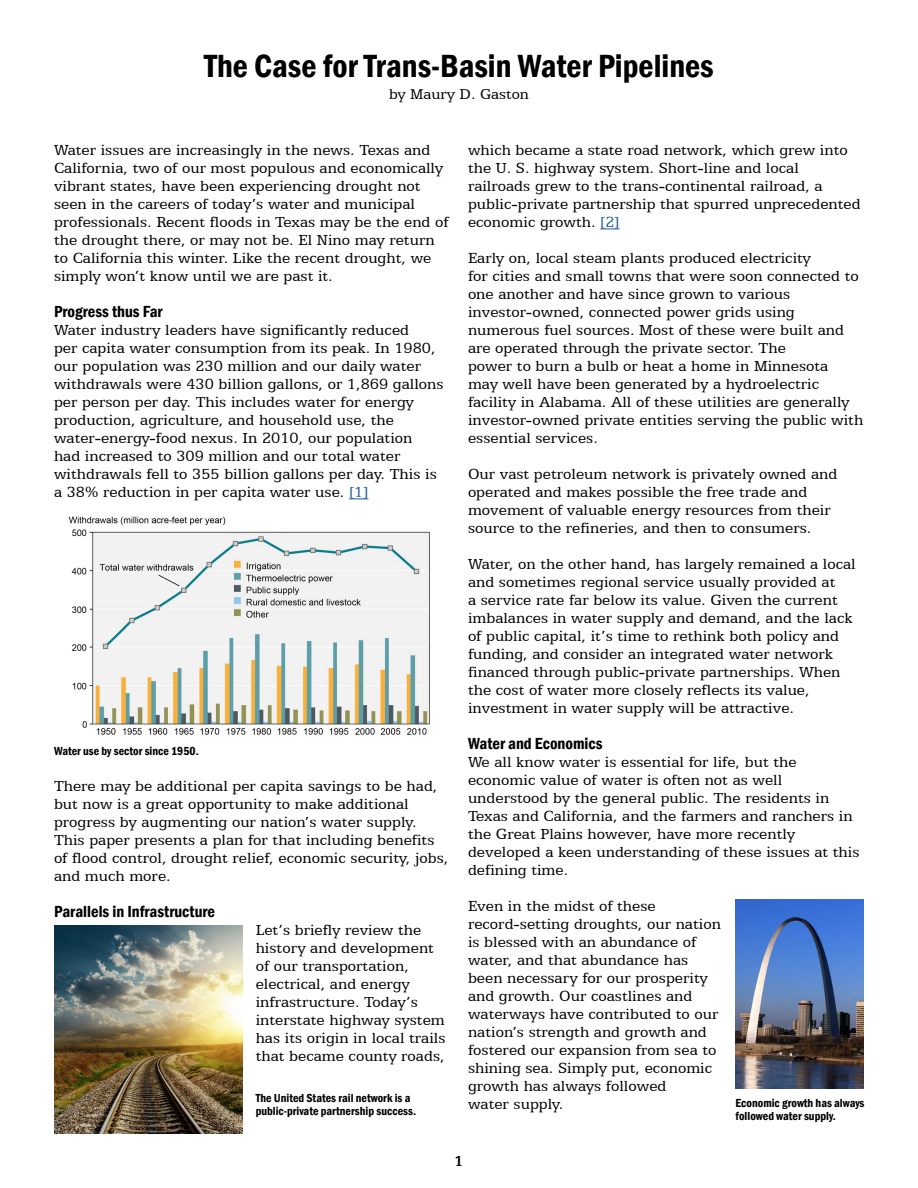
<style>
.page{position:relative;width:918px;height:1188px;background:#fff}
.page>*{position:absolute;margin:0;border:0;box-sizing:border-box;transform-origin:0 0}
.t1{font:600 condensed 33px "Franklin Gothic";color:#000}
.t2{font:16.5px/18px "Egyptian 505 BT";color:#000}
.t3{font:600 condensed 16.5px "Franklin Gothic";color:#000}
.t4{font:700 16.5px "Egyptian 505 BT";color:#000}
.t5{font:16.2px "Egyptian 505 BT";color:#000}
.t6{font:600 condensed 12px/13.5px "Franklin Gothic";color:#000}
.s1{color:#215e9e}
</style>
<div class="page">
<svg style="left:349px;top:498px;width:19px;height:1px"></svg>
<svg style="left:600px;top:228px;width:20px;height:1px"></svg>
<img style="left:68px;top:516px;width:362px;height:219px">
<img style="left:54px;top:925px;width:188px;height:209px">
<img style="left:736px;top:899px;width:128px;height:189px">
<h1 class="t1" style="left:204px;top:44px;width:511px">The Case for Trans-Basin Water Pipelines</h1>
<p class="t5" style="left:389px;top:84px;width:141px">by Maury D. Gaston</p>
<p class="t2" style="left:54px;top:141px;width:396px">Water issues are increasingly in the news. Texas and California, two of our most populous and economically vibrant states, have been experiencing drought not seen in the careers of today’s water and municipal professionals. Recent floods in Texas may be the end of the drought there, or may not be. El Nino may return to California this winter. Like the recent drought, we simply won’t know until we are past it.</p>
<p class="t3" style="left:54px;top:301px;width:110px">Progress thus Far</p>
<p class="t2" style="left:54px;top:321px;width:391px">Water industry leaders have significantly reduced<br>per capita water consumption from its peak. In 1980, our population was 230 million and our daily water withdrawals were 430 billion gallons, or 1,869 gallons per person per day. This includes water for energy production, agriculture, and household use, the water-energy-food nexus. In 2010, our population<br>had increased to 309 million and our total water withdrawals fell to 355 billion gallons per day. This is a 38% reduction in per capita water use. <span class="s1">[1]</span></p>
<p class="t6" style="left:54px;top:744px;width:146px">Water use by sector since 1950.</p>
<p class="t2" style="left:54px;top:777px;width:396px">There may be additional per capita savings to be had, but now is a great opportunity to make additional progress by augmenting our nation’s water supply.<br>This paper presents a plan for that including benefits of flood control, drought relief, economic security, jobs, and much more.</p>
<p class="t3" style="left:54px;top:901px;width:163px">Parallels in Infrastructure</p>
<p class="t2" style="left:256px;top:921px;width:191px">Let’s briefly review the history and development of our transportation, electrical, and energy infrastructure. Today’s interstate highway system has its origin in local trails that became county roads,</p>
<p class="t6" style="left:256px;top:1091px;width:162px">The United States rail network is a public-private partnership success.</p>
<p class="t2" style="left:468px;top:141px;width:394px">which became a state road network, which grew into the U. S. highway system. Short-line and local railroads grew to the trans-continental railroad, a public-private partnership that spurred unprecedented economic growth. <span class="s1">[2]</span></p>
<p class="t2" style="left:468px;top:249px;width:397px">Early on, local steam plants produced electricity<br>for cities and small towns that were soon connected to one another and have since grown to various investor-owned, connected power grids using numerous fuel sources. Most of these were built and are operated through the private sector. The<br>power to burn a bulb or heat a home in Minnesota<br>may well have been generated by a hydroelectric facility in Alabama. All of these utilities are generally investor-owned private entities serving the public with essential services.</p>
<p class="t2" style="left:468px;top:465px;width:371px">Our vast petroleum network is privately owned and operated and makes possible the free trade and movement of valuable energy resources from their source to the refineries, and then to consumers.</p>
<p class="t2" style="left:468px;top:555px;width:389px">Water, on the other hand, has largely remained a local and sometimes regional service usually provided at<br>a service rate far below its value. Given the current imbalances in water supply and demand, and the lack of public capital, it’s time to rethink both policy and funding, and consider an integrated water network financed through public-private partnerships. When the cost of water more closely reflects its value, investment in water supply will be attractive.</p>
<p class="t3" style="left:468px;top:733px;width:136px">Water and Economics</p>
<p class="t2" style="left:468px;top:753px;width:393px">We all know water is essential for life, but the economic value of water is often not as well understood by the general public. The residents in Texas and California, and the farmers and ranchers in the Great Plains however, have more recently developed a keen understanding of these issues at this defining time.</p>
<p class="t2" style="left:468px;top:897px;width:254px">Even in the midst of these record-setting droughts, our nation is blessed with an abundance of water, and that abundance has been necessary for our prosperity and growth. Our coastlines and waterways have contributed to our nation’s strength and growth and fostered our expansion from sea to shining sea. Simply put, economic growth has always followed<br>water supply.</p>
<p class="t6" style="left:736px;top:1096px;width:130px">Economic growth has always followed water supply.</p>
<p class="t4" style="left:454px;top:1151px;width:11px">1</p>
</div>
